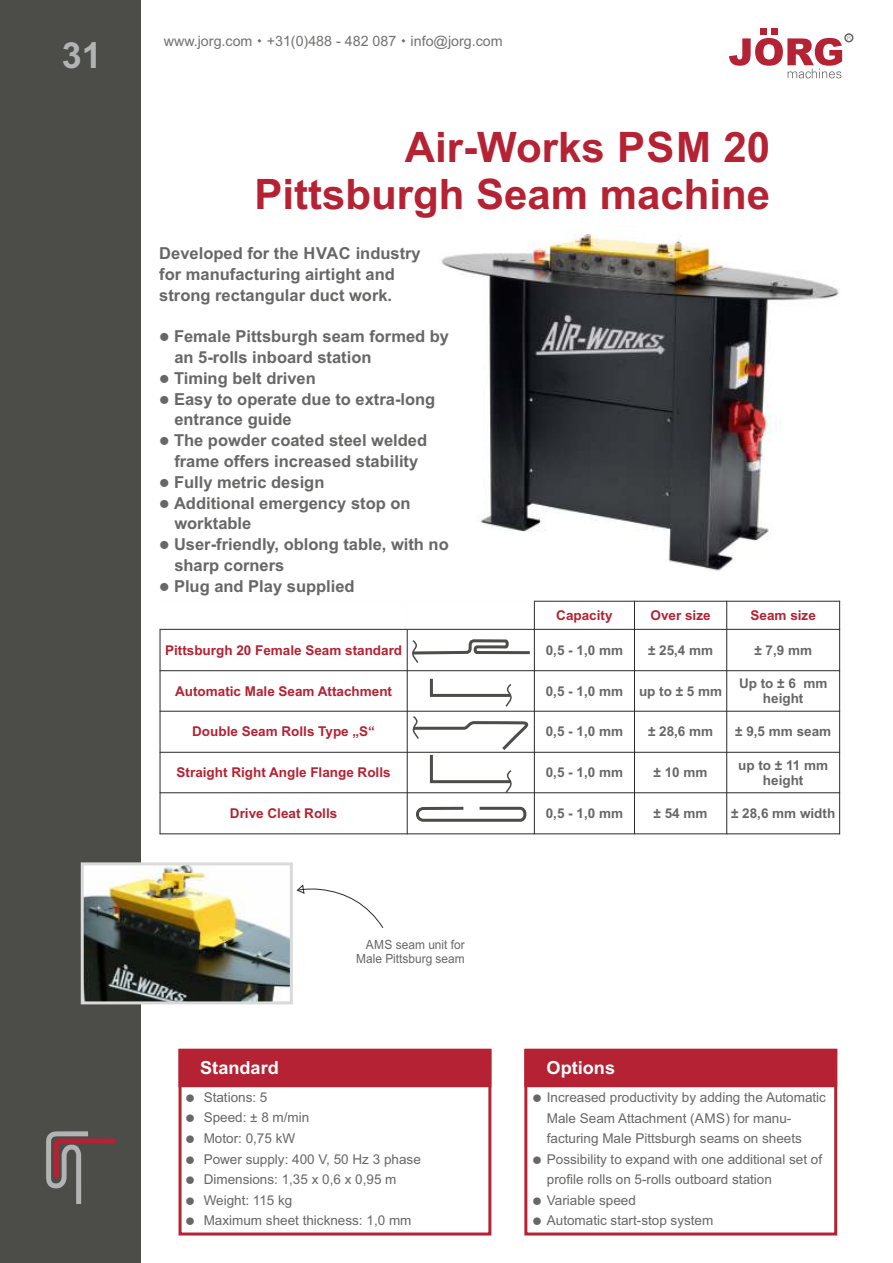
<style>
.page{position:relative;width:893px;height:1263px;background:#fff}
.page>*{position:absolute;margin:0;border:0;box-sizing:border-box;transform-origin:0 0}
.t1{font:700 42px/47px "Arial";color:#b52233;text-align:right}
.t2{font:700 36px "Arial";color:#b2b3b3}
.t3{font:700 18px "Arial";color:#fefefe}
.t4{font:700 16.5px/20.9px "Arial";color:#676766}
.t5{font:14.25px "Arial";color:#727271}
.t6{font:13.5px/20.5px "Arial";color:#676766}
.t7{font:700 13.5px "Arial";color:#b52233}
.t8{font:700 13.5px/15.1px "Arial";color:#676766;text-align:center}
.t9{font:12.6px/14.1px "Arial";color:#676766;text-align:right;scale:.94 1}
</style>
<div class="page">
<div style="left:0;top:0;width:141px;height:1263px;background:#4c4c48"></div>
<svg style="left:297px;top:885px;width:86px;height:43px"></svg>
<img style="left:441px;top:234px;width:399px;height:337px">
<img style="left:85px;top:866px;width:204px;height:134px">
<div style="left:81px;top:862px;width:212px;height:142px;border:3px solid #d9dada"></div>
<svg style="left:46px;top:1131px;width:69px;height:73px"></svg>
<div style="left:760px;top:28px;width:6px;height:7px;background:#b52233"></div>
<div style="left:772px;top:28px;width:6px;height:7px;background:#b52233"></div>
<svg style="left:729px;top:38px;width:113px;height:40px"></svg>
<div style="left:844px;top:33px;width:9px;height:9px;border:2px solid #676766;border-radius:50%"></div>
<div style="left:179px;top:1049px;width:312px;height:186px;border:3px solid #b52233"></div>
<div style="left:524px;top:1049px;width:313px;height:186px;border:3px solid #b52233"></div>
<hr style="left:160px;top:629px;width:1px;height:205px;background:#2b2a29">
<hr style="left:407px;top:629px;width:1px;height:205px;background:#2b2a29">
<hr style="left:534px;top:601px;width:1px;height:233px;background:#2b2a29">
<hr style="left:634px;top:601px;width:1px;height:233px;background:#2b2a29">
<hr style="left:726px;top:601px;width:1px;height:233px;background:#2b2a29">
<hr style="left:839px;top:601px;width:1px;height:233px;background:#2b2a29">
<hr style="left:160px;top:833px;width:680px;height:1px;background:#2b2a29">
<hr style="left:160px;top:792px;width:680px;height:1px;background:#2b2a29">
<hr style="left:160px;top:752px;width:680px;height:1px;background:#2b2a29">
<hr style="left:160px;top:711px;width:680px;height:1px;background:#2b2a29">
<hr style="left:160px;top:670px;width:680px;height:1px;background:#2b2a29">
<hr style="left:160px;top:629px;width:680px;height:1px;background:#2b2a29">
<hr style="left:534px;top:601px;width:306px;height:1px;background:#2b2a29">
<svg style="left:412px;top:639px;width:118px;height:24px"></svg>
<svg style="left:429px;top:678px;width:83px;height:29px"></svg>
<svg style="left:416px;top:806px;width:111px;height:16px"></svg>
<svg style="left:411px;top:716px;width:119px;height:78px"></svg>
<svg style="left:178px;top:1048px;width:314px;height:54px"></svg>
<svg style="left:524px;top:1048px;width:314px;height:54px"></svg>
<h2 class="t2" style="left:62px;top:42px;width:42px">31</h2>
<p class="t5" style="left:164px;top:36px;width:341px">www.jorg.com +31(0)488 - 482 087 info@jorg.com</p>
<h1 class="t1" style="left:254px;top:127px;width:517px">Air-Works PSM 20<br>Pittsburgh Seam machine</h1>
<p class="t4" style="left:159px;top:244px;width:263px">Developed for the HVAC industry for manufacturing airtight and strong rectangular duct work.</p>
<p class="t4" style="left:174px;top:327px;width:276px;text-indent:-15px">● Female Pittsburgh seam formed by an 5-rolls inboard station</p>
<p class="t4" style="left:159px;top:369px;width:158px">● Timing belt driven</p>
<p class="t4" style="left:174px;top:390px;width:262px;text-indent:-15px">● Easy to operate due to extra-long entrance guide</p>
<p class="t4" style="left:159px;top:431px;width:269px;text-align:center">● The powder coated steel welded frame offers increased stability</p>
<p class="t4" style="left:159px;top:473px;width:167px">● Fully metric design</p>
<p class="t4" style="left:174px;top:494px;width:238px;text-indent:-15px">● Additional emergency stop on worktable</p>
<p class="t4" style="left:174px;top:535px;width:276px;text-indent:-15px">● User-friendly, oblong table, with no sharp corners</p>
<p class="t4" style="left:159px;top:577px;width:197px">● Plug and Play supplied</p>
<p class="t7" style="left:556px;top:610px;width:58px">Capacity</p>
<p class="t7" style="left:651px;top:610px;width:62px">Over size</p>
<p class="t7" style="left:750px;top:610px;width:67px">Seam size</p>
<p class="t7" style="left:165px;top:645px;width:239px">Pittsburgh 20 Female Seam standard</p>
<p class="t8" style="left:546px;top:644px;width:79px">0,5 - 1,0 mm</p>
<p class="t8" style="left:648px;top:644px;width:67px">± 25,4 mm</p>
<p class="t8" style="left:754px;top:644px;width:59px">± 7,9 mm</p>
<p class="t7" style="left:175px;top:686px;width:219px">Automatic Male Seam Attachment</p>
<p class="t8" style="left:546px;top:684px;width:178px">0,5 - 1,0 mm up to ± 5 mm</p>
<p class="t8" style="left:739px;top:677px;width:90px">Up to ± 6 mm height</p>
<p class="t7" style="left:192px;top:727px;width:184px">Double Seam Rolls Type „S“</p>
<p class="t8" style="left:546px;top:725px;width:79px">0,5 - 1,0 mm</p>
<p class="t8" style="left:648px;top:725px;width:67px">± 28,6 mm</p>
<p class="t8" style="left:735px;top:725px;width:97px">± 9,5 mm seam</p>
<p class="t7" style="left:177px;top:767px;width:216px">Straight Right Angle Flange Rolls</p>
<p class="t8" style="left:546px;top:766px;width:79px">0,5 - 1,0 mm</p>
<p class="t8" style="left:654px;top:766px;width:55px">± 10 mm</p>
<p class="t8" style="left:738px;top:758px;width:91px">up to ± 11 mm height</p>
<p class="t7" style="left:230px;top:808px;width:109px">Drive Cleat Rolls</p>
<p class="t8" style="left:546px;top:807px;width:79px">0,5 - 1,0 mm</p>
<p class="t8" style="left:654px;top:807px;width:55px">± 54 mm</p>
<p class="t8" style="left:731px;top:807px;width:106px">± 28,6 mm width</p>
<p class="t9" style="left:356px;top:938px;width:117px">AMS seam unit for<br>Male Pittsburg seam</p>
<p class="t3" style="left:200px;top:1061px;width:80px">Standard</p>
<p class="t6" style="left:204px;top:1088px;width:107px">Stations: 5<br>Speed: ± 8 m/min</p>
<p class="t6" style="left:204px;top:1150px;width:219px">Power supply: 400 V, 50 Hz 3 phase<br>Dimensions: 1,35 x 0,6 x 0,95 m<br>Weight: 115 kg<br>Maximum sheet thickness: 1,0 mm</p>
<p class="t6" style="left:204px;top:1129px;width:93px">Motor: 0,75 kW</p>
<p class="t3" style="left:547px;top:1061px;width:70px">Options</p>
<p class="t6" style="left:547px;top:1088px;width:281px">Increased productivity by adding the Automatic<br>Male Seam Attachment (AMS) for manu&shy;facturing Male Pittsburgh seams on sheets</p>
<p class="t6" style="left:547px;top:1150px;width:277px">Possibility to expand with one additional set of profile rolls on 5-rolls outboard station</p>
<p class="t6" style="left:547px;top:1211px;width:168px">Automatic start-stop system</p>
<p class="t6" style="left:547px;top:1191px;width:91px">Variable speed</p>
</div>
